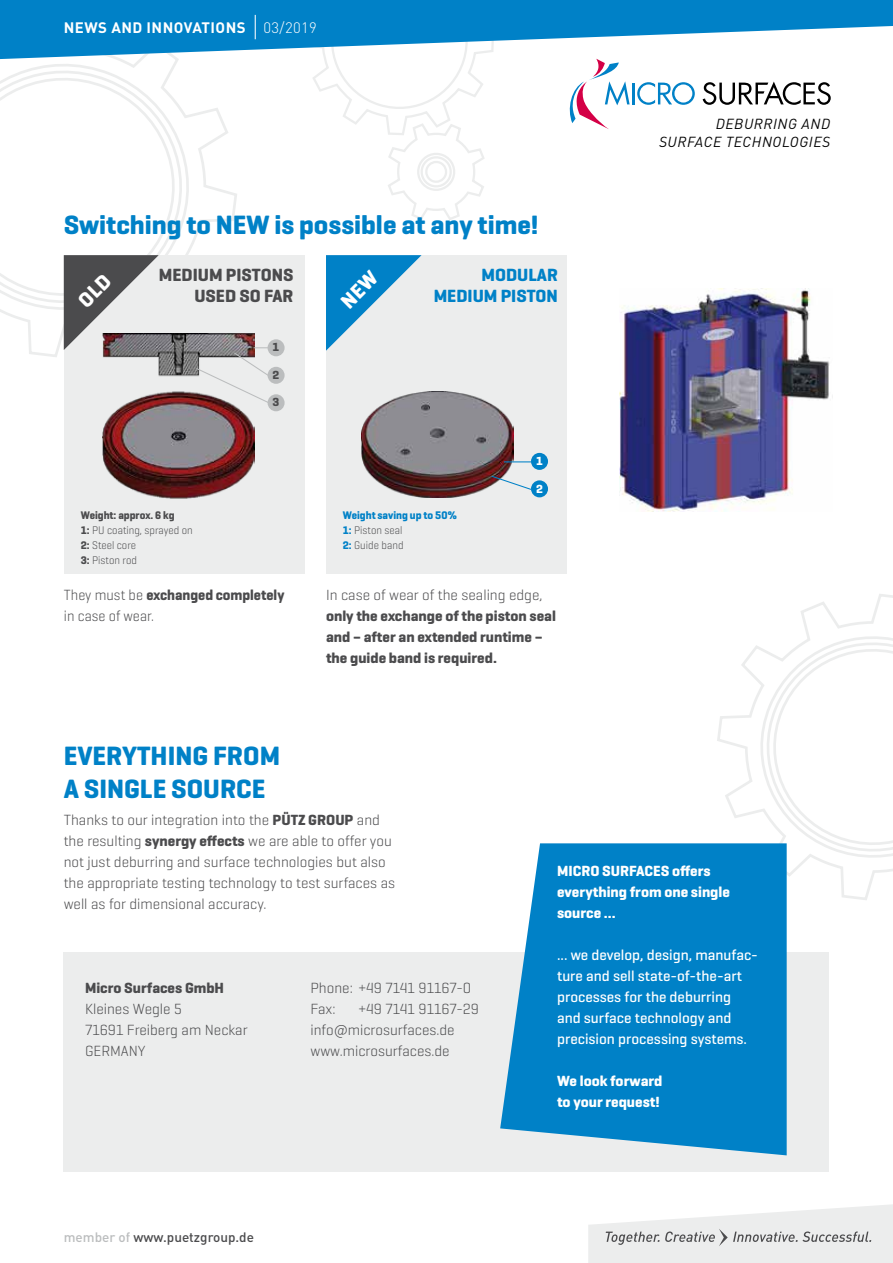
<style>
.page{position:relative;width:893px;height:1263px;background:#fff}
.page>*{position:absolute;margin:0;border:0;box-sizing:border-box;transform-origin:0 0}
.t1{font:700 27px/33px "Geogrotesque";color:#0081c7}
.t2{font:700 18px/21px "Geogrotesque";color:#4b4b4d;text-align:right}
.t3{font:700 18px/21px "Geogrotesque";color:#0081c7;text-align:right}
.t4{font:300 15px/21px "Geogrotesque";color:#4b4b4d}
.t5{font:500 15px/21px "Geogrotesque";color:#fff}
.t6{font:700 15px/21px "Geogrotesque";color:#4b4b4d}
.t7{font:700 15px/21px "Geogrotesque";color:#fff}
.t8{font:300 15px/21px "Geogrotesque";color:#4b4b4d;scale:.95 1}
.t9{font:700 15px "DIN Pro";letter-spacing:.03em;color:#fff}
.t10{font:italic 14.4px/18px "DIN Pro";letter-spacing:.04em;color:#000;text-align:right}
.t11{font:500 13.5px "DIN Pro";color:#4b4b4d}
.t12{font:700 12px "Geogrotesque";color:#4b4b4d}
.t13{font:700 12px "Geogrotesque";color:#fff}
.t14{font:300 11.25px/15px "Geogrotesque";color:#4b4b4d;scale:.95 1}
.t15{font:700 11.25px/15px "Geogrotesque";color:#0081c7;scale:.95 1}
.s1{font-weight:300}
.s2{font-weight:700}
.s3{font-weight:300;color:#4b4b4d}
.s4{font-family:"DIN Pro"}
.s5{color:#bbbdbe}
</style>
<div class="page">
<svg style="left:22px;top:108px;width:215px;height:249px"></svg>
<svg style="left:0;top:59px;width:200px;height:261px"></svg>
<svg style="left:313px;top:59px;width:171px;height:161px"></svg>
<div style="left:64px;top:255px;width:241px;height:319px;background:#eceded"></div>
<div style="left:326px;top:255px;width:241px;height:319px;background:#eceded"></div>
<svg style="left:717px;top:594px;width:176px;height:306px"></svg>
<svg style="left:750px;top:630px;width:143px;height:237px"></svg>
<svg style="left:0;top:0;width:893px;height:59px;fill:#0081c7"></svg>
<svg style="left:588px;top:1204px;width:305px;height:59px"></svg>
<div style="left:64px;top:952px;width:765px;height:219px;background:#eceded"></div>
<svg style="left:500px;top:843px;width:287px;height:312px;background:#1a8dcb"></svg>
<img style="left:619px;top:288px;width:211px;height:224px">
<img style="left:361px;top:392px;width:153px;height:105px">
<div style="left:531px;top:453px;width:17px;height:17px;background:#0081c7;border-radius:50%"></div>
<div style="left:531px;top:480px;width:17px;height:17px;background:#0081c7;border-radius:50%"></div>
<svg style="left:504px;top:461px;width:27px;height:1px"></svg>
<svg style="left:490px;top:475px;width:42px;height:16px"></svg>
<img style="left:102px;top:333px;width:153px;height:166px">
<div style="left:268px;top:339px;width:17px;height:17px;background:#bbbdbe;border-radius:50%"></div>
<div style="left:268px;top:367px;width:17px;height:17px;background:#bbbdbe;border-radius:50%"></div>
<div style="left:268px;top:394px;width:17px;height:17px;background:#bbbdbe;border-radius:50%"></div>
<svg style="left:195px;top:347px;width:75px;height:57px"></svg>
<svg style="left:255px;top:15px;width:1px;height:24px"></svg>
<hr style="left:632px;top:83px;width:2px;height:21px;background:#0081c7">
<svg style="left:637px;top:82px;width:58px;height:23px"></svg>
<svg style="left:703px;top:82px;width:128px;height:23px"></svg>
<svg style="left:569px;top:59px;width:61px;height:70px"></svg>
<svg style="left:64px;top:255px;width:95px;height:95px"></svg>
<svg style="left:326px;top:255px;width:96px;height:96px"></svg>
<p class="t9" style="left:64px;top:17px;width:254px">NEWS AND INNOVATIONS <span class="s1">03/2019</span></p>
<h1 class="t1" style="left:64px;top:209px;width:476px">Switching to NEW is possible at any time!</h1>
<p class="t3" style="left:434px;top:264px;width:126px">MODULAR<br>MEDIUM PISTON</p>
<p class="t2" style="left:159px;top:264px;width:136px">MEDIUM PISTONS<br>USED SO FAR</p>
<p class="t12" style="left:273px;top:340px;width:8px">1</p>
<p class="t12" style="left:273px;top:367px;width:8px">2</p>
<p class="t12" style="left:273px;top:395px;width:8px">3</p>
<p class="t14" style="left:81px;top:508px;width:119px"><span class="s2">Weight: approx. 6 kg<br>1:</span> PU coating, sprayed on<br><span class="s2">2:</span> Steel core<br><span class="s2">3:</span> Piston rod</p>
<p class="t15" style="left:343px;top:508px;width:122px">Weight saving up to 50%<br>1: <span class="s3">Piston seal<br></span>2: <span class="s3">Guide band</span></p>
<p class="t13" style="left:536px;top:453px;width:8px">1</p>
<p class="t13" style="left:536px;top:481px;width:8px">2</p>
<p class="t8" style="left:64px;top:584px;width:234px">They must be <span class="s2">exchanged completely </span>in case of wear.</p>
<p class="t4" style="left:326px;top:584px;width:218px">In case of wear of the sealing edge,</p>
<p class="t6" style="left:326px;top:606px;width:231px">only the exchange of the piston seal and – after an extended runtime – the guide band is required.</p>
<p class="t10" style="left:659px;top:114px;width:173px">DEBURRING AND<br>SURFACE TECHNOLOGIES</p>
<h1 class="t1" style="left:64px;top:740px;width:218px">EVERYTHING FROM<br>A SINGLE SOURCE</h1>
<p class="t4" style="left:64px;top:809px;width:333px">Thanks to our integration into the <span class="s2">PÜTZ GROUP</span> and the resulting <span class="s2">synergy effects</span> we are able to offer you not just deburring and surface technologies but also the appropriate testing technology to test surfaces as well as for dimensional accuracy.</p>
<p class="t6" style="left:85px;top:978px;width:141px">Micro Surfaces GmbH</p>
<p class="t4" style="left:85px;top:998px;width:164px">Kleines Wegle 5<br>71691 Freiberg am Neckar<br>GERMANY</p>
<p class="t4" style="left:310px;top:977px;width:162px">Phone: +49 7141 91167-0<br>Fax:</p>
<p class="t4" style="left:310px;top:998px;width:170px;text-indent:48px">+49 7141 91167-29 info<span class="s4">@</span>microsurfaces.de www.microsurfaces.de</p>
<p class="t11" style="left:64px;top:1228px;width:192px"><span class="s5">member of</span> www.puetzgroup.de</p>
<p class="t7" style="left:557px;top:861px;width:174px">MICRO SURFACES offers everything from one single source ...</p>
<p class="t5" style="left:557px;top:944px;width:202px">... we develop, design, manufac&shy;ture and sell state-of-the-art processes for the deburring and surface technology and precision processing systems.</p>
<p class="t7" style="left:557px;top:1071px;width:107px">We look forward to your request!</p>
</div>
